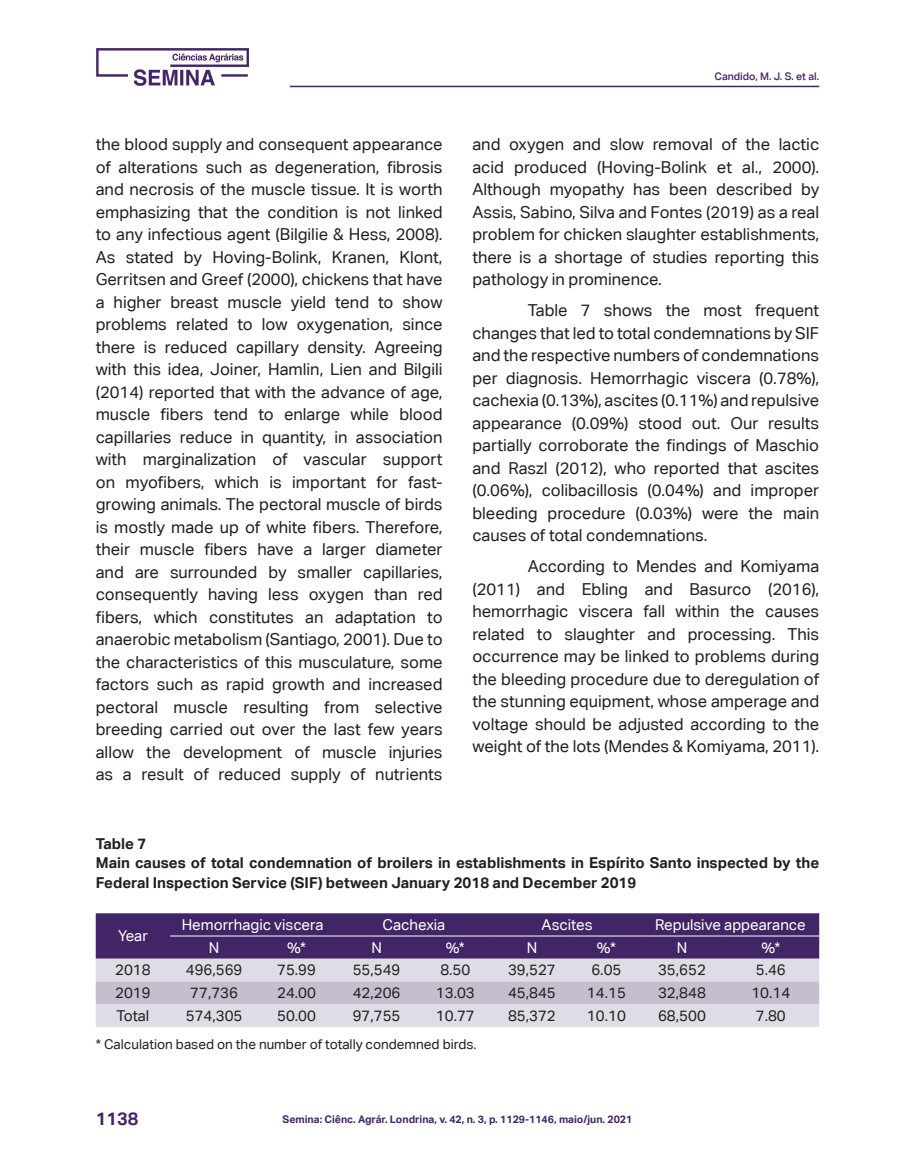
<style>
.page{position:relative;width:915px;height:1170px;background:#fff}
.page>*{position:absolute;margin:0;border:0;box-sizing:border-box;transform-origin:0 0}
.t1{font:700 18px "Aktiv Grotesk Corp";color:#422566}
.corpo_do_texto{font:16.5px/22.5px "Aktiv Grotesk Corp";color:#231f20;text-align:justify}
.título_Tabela{font:700 15px/19.5px "Aktiv Grotesk Corp";color:#231f20}
.texto_tabela{font:15px "Aktiv Grotesk Corp";color:#231f20}
.texto_tabela-2{font:15px "Aktiv Grotesk Corp";color:#fff}
.legenda_de_tabela{font:13.5px "Aktiv Grotesk Corp";color:#231f20}
.t2{font:700 10.5px "Aktiv Grotesk Corp";color:#422566}
.t3{font:500 10.5px "Aktiv Grotesk Corp";color:#422566}
</style>
<div class="page">
<hr style="left:290px;top:86px;width:529px;height:1px;background:#422566">
<img style="left:96px;top:48px;width:152px;height:37px">
<div style="left:96px;top:913px;width:723px;height:45px;background:#422566"></div>
<div style="left:96px;top:958px;width:723px;height:68px;background:#e0dce5"></div>
<div style="left:96px;top:981px;width:723px;height:23px;background:#c5becf"></div>
<hr style="left:170px;top:935px;width:88px;height:1px;background:#fff">
<hr style="left:258px;top:935px;width:77px;height:1px;background:#fff">
<hr style="left:335px;top:935px;width:83px;height:1px;background:#fff">
<hr style="left:418px;top:935px;width:74px;height:1px;background:#fff">
<hr style="left:492px;top:935px;width:79px;height:1px;background:#fff">
<hr style="left:571px;top:935px;width:70px;height:1px;background:#fff">
<hr style="left:641px;top:935px;width:81px;height:1px;background:#fff">
<hr style="left:722px;top:935px;width:97px;height:1px;background:#fff">
<p class="t3" style="left:714px;top:69px;width:106px">Candido, M. J. S. et al.</p>
<p class="corpo_do_texto" style="left:96px;top:133px;width:348px">the blood supply and consequent appearance of alterations such as degeneration, fibrosis and necrosis of the muscle tissue. It is worth emphasizing that the condition is not linked to any infectious agent (Bilgilie &amp; Hess, 2008).<br>As stated by Hoving-Bolink, Kranen, Klont, Gerritsen and Greef (2000), chickens that have a higher breast muscle yield tend to show problems related to low oxygenation, since there is reduced capillary density. Agreeing with this idea, Joiner, Hamlin, Lien and Bilgili (2014) reported that with the advance of age, muscle fibers tend to enlarge while blood capillaries reduce in quantity, in association with marginalization of vascular support on myofibers, which is important for fast&shy;growing animals. The pectoral muscle of birds is mostly made up of white fibers. Therefore, their muscle fibers have a larger diameter and are surrounded by smaller capillaries, consequently having less oxygen than red fibers, which constitutes an adaptation to anaerobic metabolism (Santiago, 2001). Due to the characteristics of this musculature, some factors such as rapid growth and increased pectoral muscle resulting from selective breeding carried out over the last few years allow the development of muscle injuries as a result of reduced supply of nutrients</p>
<p class="corpo_do_texto" style="left:472px;top:133px;width:348px">and oxygen and slow removal of the lactic acid produced (Hoving-Bolink et al., 2000).<br>Although myopathy has been described by Assis, Sabino, Silva and Fontes (2019) as a real problem for chicken slaughter establishments, there is a shortage of studies reporting this pathology in prominence.</p>
<p class="corpo_do_texto" style="left:472px;top:299px;width:348px;text-indent:55px">Table 7 shows the most frequent changes that led to total condemnations by SIF and the respective numbers of condemnations per diagnosis. Hemorrhagic viscera (0.78%), cachexia (0.13%), ascites (0.11%) and repulsive appearance (0.09%) stood out. Our results partially corroborate the findings of Maschio and Raszl (2012), who reported that ascites (0.06%), colibacillosis (0.04%) and improper bleeding procedure (0.03%) were the main causes of total condemnations.</p>
<p class="corpo_do_texto" style="left:472px;top:555px;width:348px;text-indent:55px">According to Mendes and Komiyama (2011) and Ebling and Basurco (2016), hemorrhagic viscera fall within the causes related to slaughter and processing. This occurrence may be linked to problems during the bleeding procedure due to deregulation of the stunning equipment, whose amperage and voltage should be adjusted according to the weight of the lots (Mendes &amp; Komiyama, 2011).</p>
<p class="título_Tabela" style="left:96px;top:833px;width:52px">Table 7</p>
<p class="título_Tabela" style="left:96px;top:852px;width:724px">Main causes of total condemnation of broilers in establishments in Espírito Santo inspected by the<br>Federal Inspection Service (SIF) between January 2018 and December 2019</p>
<p class="texto_tabela-2" style="left:118px;top:927px;width:31px">Year</p>
<p class="texto_tabela-2" style="left:182px;top:915px;width:143px">Hemorrhagic viscera</p>
<p class="texto_tabela-2" style="left:382px;top:915px;width:64px">Cachexia</p>
<p class="texto_tabela-2" style="left:541px;top:915px;width:53px">Ascites</p>
<p class="texto_tabela-2" style="left:654px;top:915px;width:152px">Repulsive appearance</p>
<p class="texto_tabela-2" style="left:209px;top:938px;width:12px">N</p>
<p class="texto_tabela-2" style="left:287px;top:938px;width:20px">%*</p>
<p class="texto_tabela-2" style="left:371px;top:938px;width:12px">N</p>
<p class="texto_tabela-2" style="left:445px;top:938px;width:20px">%*</p>
<p class="texto_tabela-2" style="left:526px;top:938px;width:12px">N</p>
<p class="texto_tabela-2" style="left:596px;top:938px;width:20px">%*</p>
<p class="texto_tabela-2" style="left:676px;top:938px;width:12px">N</p>
<p class="texto_tabela-2" style="left:761px;top:938px;width:20px">%*</p>
<p class="texto_tabela" style="left:115px;top:961px;width:37px">2018</p>
<p class="texto_tabela" style="left:186px;top:961px;width:58px">496,569</p>
<p class="texto_tabela" style="left:277px;top:961px;width:40px">75.99</p>
<p class="texto_tabela" style="left:352px;top:961px;width:49px">55,549</p>
<p class="texto_tabela" style="left:440px;top:961px;width:31px">8.50</p>
<p class="texto_tabela" style="left:508px;top:961px;width:49px">39,527</p>
<p class="texto_tabela" style="left:591px;top:961px;width:31px">6.05</p>
<p class="texto_tabela" style="left:658px;top:961px;width:49px">35,652</p>
<p class="texto_tabela" style="left:755px;top:961px;width:31px">5.46</p>
<p class="texto_tabela" style="left:115px;top:983px;width:37px">2019</p>
<p class="texto_tabela" style="left:190px;top:983px;width:49px">77,736</p>
<p class="texto_tabela" style="left:277px;top:983px;width:40px">24.00</p>
<p class="texto_tabela" style="left:352px;top:983px;width:49px">42,206</p>
<p class="texto_tabela" style="left:436px;top:983px;width:40px">13.03</p>
<p class="texto_tabela" style="left:508px;top:983px;width:49px">45,845</p>
<p class="texto_tabela" style="left:586px;top:983px;width:40px">14.15</p>
<p class="texto_tabela" style="left:658px;top:983px;width:49px">32,848</p>
<p class="texto_tabela" style="left:751px;top:983px;width:40px">10.14</p>
<p class="texto_tabela" style="left:117px;top:1006px;width:34px">Total</p>
<p class="texto_tabela" style="left:186px;top:1006px;width:58px">574,305</p>
<p class="texto_tabela" style="left:277px;top:1006px;width:40px">50.00</p>
<p class="texto_tabela" style="left:352px;top:1006px;width:49px">97,755</p>
<p class="texto_tabela" style="left:436px;top:1006px;width:40px">10.77</p>
<p class="texto_tabela" style="left:508px;top:1006px;width:49px">85,372</p>
<p class="texto_tabela" style="left:586px;top:1006px;width:40px">10.10</p>
<p class="texto_tabela" style="left:658px;top:1006px;width:49px">68,500</p>
<p class="texto_tabela" style="left:755px;top:1006px;width:31px">7.80</p>
<p class="legenda_de_tabela" style="left:96px;top:1035px;width:382px">* Calculation based on the number of totally condemned birds.</p>
<p class="t1" style="left:96px;top:1107px;width:44px">1138</p>
<p class="t2" style="left:282px;top:1112px;width:351px">Semina: Ciênc. Agrár. Londrina, v. 42, n. 3, p. 1129-1146, maio/jun. 2021</p>
</div>
